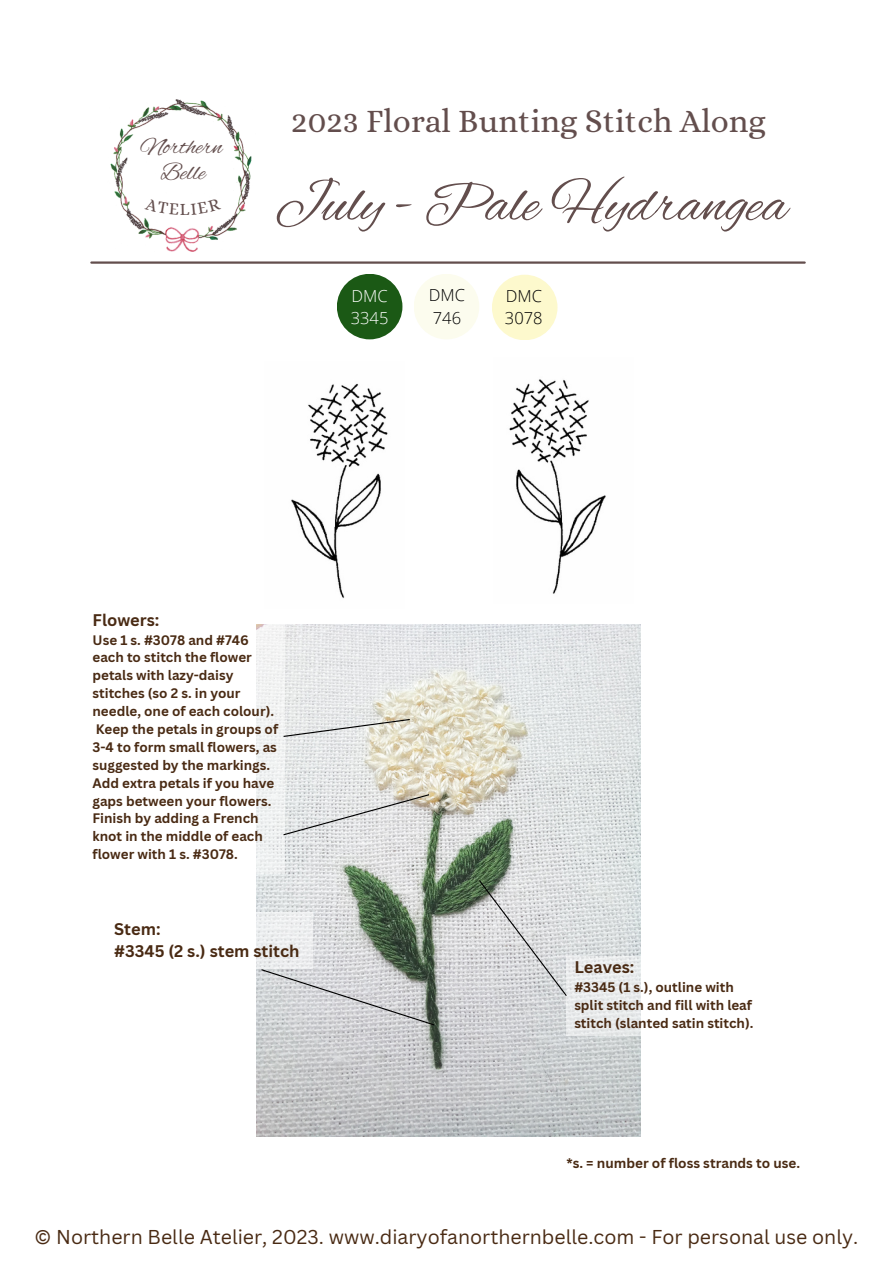
<style>
.page{position:relative;width:894px;height:1264px;background:#fff}
.page>*{position:absolute;margin:0;border:0;box-sizing:border-box;transform-origin:0 0}
.t1{font:58.5px "Alex Brush";color:#634e4d}
.t2{font:33px "Alice";color:#634e4d}
.t3{font:24.6px "Alex Brush";color:#634e4d}
.t4{font:19.5px "Canva Sans";color:#492a13}
.t5{font:300 16.5px "Open Sans";color:#000}
.t6{font:300 16.5px "Open Sans";color:#fff}
.t7{font:700 16.35px "Canva Sans";color:#492a13}
.t8{font:700 13.5px "Canva Sans";color:#492a13}
.t9{font:700 13.35px/17.9px "Canva Sans";color:#492a13}
</style>
<div class="page">
<img style="left:110px;top:99px;width:142px;height:152px">
<div style="left:413px;top:274px;width:66px;height:65px;background:#fcfcee;border-radius:50%"></div>
<div style="left:492px;top:275px;width:65px;height:65px;background:#fdf9cd;border-radius:50%"></div>
<hr style="left:91px;top:261px;width:713px;height:3px;background:#634e4d">
<img style="left:256px;top:624px;width:384px;height:512px">
<svg style="left:566px;top:956px;width:75px;height:79px;fill:#e8eaeb"></svg>
<div style="left:106px;top:912px;width:207px;height:56px;background:linear-gradient(to right,#fff,#eeeff0)"></div>
<div style="left:78px;top:604px;width:206px;height:269px;background:#fff"></div>
<div style="left:337px;top:274px;width:65px;height:65px;background:#1b5915;border-radius:50%"></div>
<svg style="left:260px;top:968px;width:175px;height:58px;background:#c3c5c6"></svg>
<svg style="left:282px;top:718px;width:129px;height:19px;background:#d8d8d3"></svg>
<svg style="left:478px;top:879px;width:89px;height:118px;background:#d0d2d3"></svg>
<svg style="left:282px;top:793px;width:148px;height:43px;background:#d9d9d9"></svg>
<img style="left:291px;top:383px;width:97px;height:216px">
<img style="left:509px;top:379px;width:97px;height:215px">
<svg style="left:144px;top:198px;width:77px;height:17px"></svg>
<p class="t3" style="left:140px;top:132px;width:83px">Northern</p>
<p class="t3" style="left:160px;top:159px;width:46px">Belle</p>
<p class="t2" style="left:291px;top:102px;width:476px">2023 Floral Bunting Stitch Along</p>
<p class="t1" style="left:274px;top:171px;width:513px">July - Pale Hydrangea</p>
<p class="t6" style="left:351px;top:284px;width:38px">DMC</p>
<p class="t6" style="left:351px;top:307px;width:39px">3345</p>
<p class="t5" style="left:429px;top:284px;width:38px">DMC</p>
<p class="t5" style="left:433px;top:306px;width:30px">746</p>
<p class="t5" style="left:505px;top:284px;width:38px">DMC</p>
<p class="t5" style="left:505px;top:307px;width:39px">3078</p>
<p class="t7" style="left:92px;top:608px;width:68px">Flowers:</p>
<p class="t9" style="left:92px;top:630px;width:187px">Use 1 s. #3078 and #746 each to stitch the flower petals with lazy-daisy stitches (so 2 s. in your needle, one of each colour).<br>Keep the petals in groups of<br>3-4 to form small flowers, as suggested by the markings.<br>Add extra petals if you have gaps between your flowers.<br>Finish by adding a French knot in the middle of each flower with 1 s. #3078.</p>
<p class="t7" style="left:114px;top:917px;width:48px">Stem:</p>
<p class="t7" style="left:114px;top:939px;width:187px">#3345 (2 s.) stem stitch</p>
<p class="t7" style="left:574px;top:955px;width:62px">Leaves:</p>
<p class="t9" style="left:574px;top:978px;width:180px">#3345 (1 s.), outline with split stitch and fill with leaf stitch (slanted satin stitch).</p>
<p class="t8" style="left:566px;top:1153px;width:235px">*s. = number of floss strands to use.</p>
<p class="t4" style="left:35px;top:1223px;width:825px">© Northern Belle Atelier, 2023. www.diaryofanorthernbelle.com - For personal use only.</p>
</div>
